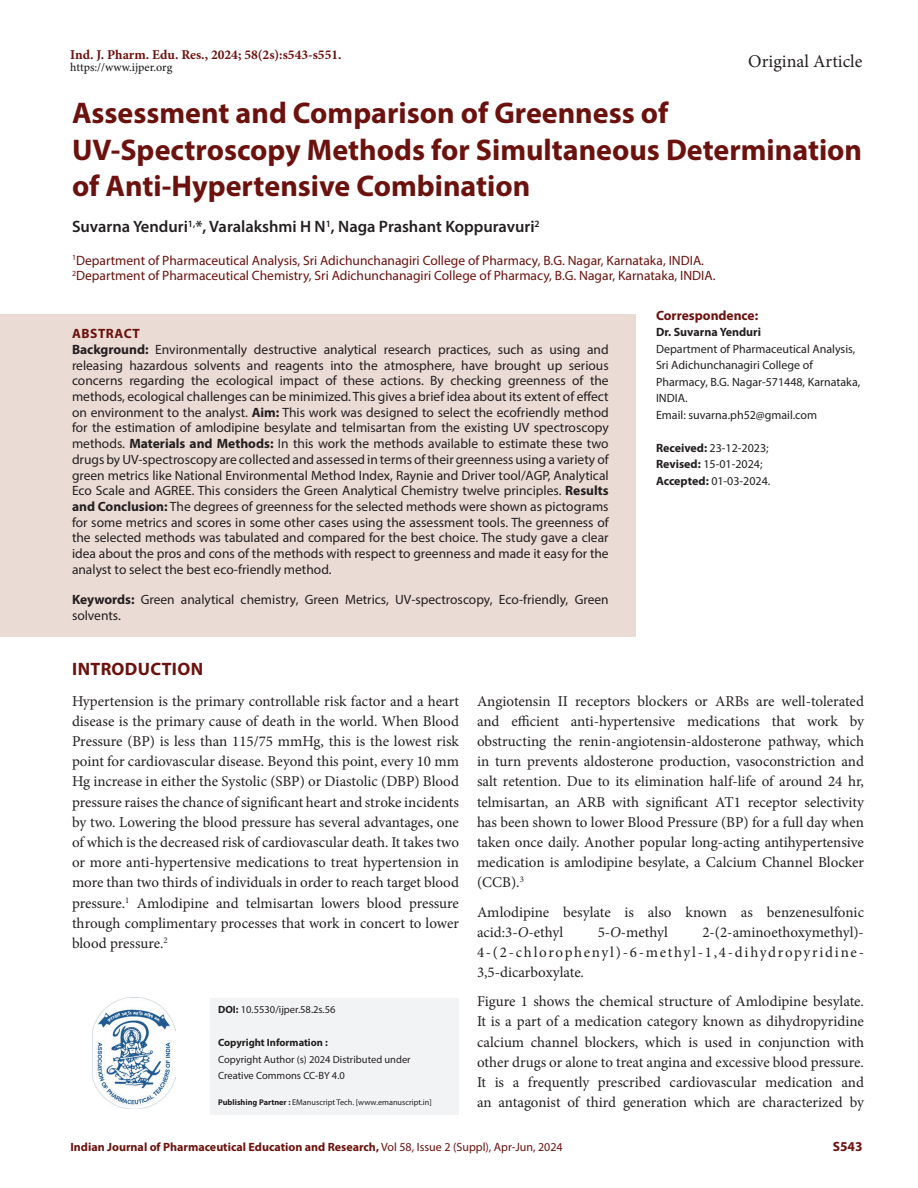
<style>
.page{position:relative;width:918px;height:1188px;background:#fff}
.page>*{position:absolute;margin:0;border:0;box-sizing:border-box;transform-origin:0 0}
.Art_Title{font:700 30px/36.8px "Myriad Pro";color:#6c120e}
.t1{font:18px "Minion Pro";color:#231f20}
.Intro_head{font:700 18px "Myriad Pro";letter-spacing:.02em;color:#6c120e}
.Author_Names{font:600 16.5px "Myriad Pro";color:#231f20}
.Body_text{font:15px/20.2px "Minion Pro";color:#231f20;text-align:justify}
.Body_text__FO{font:15px/20.2px "Minion Pro";color:#231f20;text-align:justify}
.Abstract_TXT{font:13.5px/15.8px "Myriad Pro";color:#231f20;text-align:justify}
.Author_Affiliations{font:13.5px "Myriad Pro";color:#6c120e}
.KY{font:13.5px/15.8px "Myriad Pro";color:#231f20}
.t2{font:700 13.5px "Minion Pro";color:#6c120e}
.Correspondence_head{font:700 13.5px "Myriad Pro";color:#6c120e}
.ABS_Heading{font:700 13.5px "Myriad Pro";letter-spacing:.04em;color:#6c120e}
.Correspondence_AU_Af{font:12px/16.5px "Myriad Pro";color:#231f20}
.t3{font:700 12px "Myriad Pro";color:#6c120e}
.Journal_Dates{font:12px/16.5px "Myriad Pro";color:#231f20}
.t4{font:500 12px "Minion Pro";letter-spacing:-.01em;color:#231f20}
.Correspondence_AU{font:700 12px "Myriad Pro";color:#231f20}
.t5{font:10.5px/16.5px "Myriad Pro";color:#231f20}
.t6{font:700 10.5px "Myriad Pro";color:#231f20}
.t7{font:8.25px "Myriad Pro";color:#231f20}
.s1{font-weight:700}
.s2{font-style:italic}
.s3{font-weight:400}
</style>
<div class="page">
<div style="left:211px;top:998px;width:248px;height:36px;background:#f2f3f4"></div>
<div style="left:211px;top:1031px;width:248px;height:26px;background:#f2f3f4"></div>
<div style="left:211px;top:1048px;width:248px;height:25px;background:#f2f3f4"></div>
<div style="left:211px;top:1064px;width:248px;height:26px;background:#f2f3f4"></div>
<div style="left:211px;top:1084px;width:248px;height:30px;background:#f2f3f4"></div>
<img style="left:92px;top:998px;width:83px;height:110px">
<div style="left:0;top:315px;width:636px;height:40px;background:#eadbd4"></div>
<div style="left:0;top:330px;width:636px;height:261px;background:#eadbd4"></div>
<div style="left:0;top:581px;width:636px;height:56px;background:#eadbd4"></div>
<p class="t2" style="left:70px;top:45px;width:273px">Ind. J. Pharm. Edu. Res., 2024; 58(2s):s543-s551.</p>
<p class="t4" style="left:70px;top:59px;width:104px">https://www.ijper.org</p>
<h2 class="t1" style="left:748px;top:49px;width:116px">Original Article</h2>
<p class="Art_Title" style="left:72px;top:94px;width:792px">Assessment and Comparison of Greenness of<br>UV-Spectroscopy Methods for Simultaneous Determination of Anti-Hypertensive Combination</p>
<p class="Author_Names" style="left:72px;top:216px;width:469px">Suvarna Yenduri<sup>1,</sup>*, Varalakshmi H N<sup>1</sup>, Naga Prashant Koppuravuri<sup>2</sup></p>
<p class="Author_Affiliations" style="left:72px;top:252px;width:634px"><sup>1</sup>Department of Pharmaceutical Analysis, Sri Adichunchanagiri College of Pharmacy, B.G. Nagar, Karnataka, INDIA.</p>
<p class="Author_Affiliations" style="left:72px;top:267px;width:645px"><sup>2</sup>Department of Pharmaceutical Chemistry, Sri Adichunchanagiri College of Pharmacy, B.G. Nagar, Karnataka, INDIA.</p>
<p class="ABS_Heading" style="left:72px;top:325px;width:69px">ABSTRACT</p>
<p class="Abstract_TXT" style="left:72px;top:341px;width:538px"><span class="s1">Background:</span> Environmentally destructive analytical research practices, such as using and releasing hazardous solvents and reagents into the atmosphere, have brought up serious concerns regarding the ecological impact of these actions. By checking greenness of the methods, ecological challenges can be minimized. This gives a brief idea about its extent of effect on environment to the analyst. <span class="s1">Aim:</span> This work was designed to select the ecofriendly method for the estimation of amlodipine besylate and telmisartan from the existing UV spectroscopy methods. <span class="s1">Materials and Methods:</span> In this work the methods available to estimate these two drugs by UV-spectroscopy are collected and assessed in terms of their greenness using a variety of green metrics like National Environmental Method Index, Raynie and Driver tool/AGP, Analytical Eco Scale and AGREE. This considers the Green Analytical Chemistry twelve principles. <span class="s1">Results and Conclusion:</span> The degrees of greenness for the selected methods were shown as pictograms for some metrics and scores in some other cases using the assessment tools. The greenness of the selected methods was tabulated and compared for the best choice. The study gave a clear idea about the pros and cons of the methods with respect to greenness and made it easy for the analyst to select the best eco-friendly method.</p>
<p class="KY" style="left:72px;top:592px;width:538px"><span class="s1">Keywords:</span> Green analytical chemistry, Green Metrics, UV-spectroscopy, Eco-friendly, Green solvents.</p>
<p class="Correspondence_head" style="left:656px;top:307px;width:104px">Correspondence:</p>
<p class="Correspondence_AU" style="left:656px;top:325px;width:106px">Dr. Suvarna Yenduri</p>
<p class="Correspondence_AU_Af" style="left:656px;top:340px;width:206px">Department of Pharmaceutical Analysis,<br>Sri Adichunchanagiri College of<br>Pharmacy, B.G. Nagar-571448, Karnataka,<br>INDIA.</p>
<p class="Correspondence_AU_Af" style="left:656px;top:406px;width:163px">Email: suvarna.ph52@gmail.com</p>
<p class="Journal_Dates" style="left:656px;top:439px;width:116px"><span class="s1">Received:</span> 23-12-2023;<br><span class="s1">Revised:</span> 15-01-2024;<br><span class="s1">Accepted:</span> 01-03-2024.</p>
<p class="Intro_head" style="left:72px;top:657px;width:132px">INTRODUCTION</p>
<p class="Body_text__FO" style="left:72px;top:691px;width:389px">Hypertension is the primary controllable risk factor and a heart disease is the primary cause of death in the world. When Blood Pressure (BP) is less than 115/75 mmHg, this is the lowest risk point for cardiovascular disease. Beyond this point, every 10 mm Hg increase in either the Systolic (SBP) or Diastolic (DBP) Blood pressure raises the chance of significant heart and stroke incidents by two. Lowering the blood pressure has several advantages, one of which is the decreased risk of cardiovascular death. It takes two or more anti-hypertensive medications to treat hypertension in more than two thirds of individuals in order to reach target blood pressure.<sup>1</sup> Amlodipine and telmisartan lowers blood pressure through complimentary processes that work in concert to lower blood pressure.<sup>2</sup></p>
<p class="Body_text" style="left:477px;top:691px;width:389px">Angiotensin II receptors blockers or ARBs are well-tolerated and efficient anti-hypertensive medications that work by obstructing the renin-angiotensin-aldosterone pathway, which in turn prevents aldosterone production, vasoconstriction and salt retention. Due to its elimination half-life of around 24 hr, telmisartan, an ARB with significant AT1 receptor selectivity has been shown to lower Blood Pressure (BP) for a full day when taken once daily. Another popular long-acting antihypertensive medication is amlodipine besylate, a Calcium Channel Blocker (CCB).<sup>3</sup></p>
<p class="Body_text" style="left:477px;top:902px;width:389px">Amlodipine besylate is also known as benzenesulfonic acid:3-<span class="s2">O</span>-ethyl</p>
<p class="Body_text" style="left:477px;top:922px;width:389px;text-indent:225px">2-(2-aminoethoxymethyl)- 4-(2-chlorophenyl)-6-methyl-1,4-dihydropyridine-3,5-dicarboxylate.</p>
<p class="Body_text" style="left:477px;top:991px;width:389px">Figure 1 shows the chemical structure of Amlodipine besylate.<br>It is a part of a medication category known as dihydropyridine calcium channel blockers, which is used in conjunction with other drugs or alone to treat angina and excessive blood pressure.<br>It is a frequently prescribed cardiovascular medication and an antagonist of third generation which are characterized by</p>
<p class="Body_text" style="left:598px;top:922px;width:72px">5-<span class="s2">O</span>-methyl</p>
<p class="t5" style="left:218px;top:1001px;width:119px"><span class="s1">DOI:</span> 10.5530/ijper.58.2s.56</p>
<p class="t6" style="left:218px;top:1036px;width:111px">Copyright Information :</p>
<p class="t5" style="left:218px;top:1051px;width:194px">Copyright Author (s) 2024 Distributed under<br>Creative Commons CC-BY 4.0</p>
<p class="t7" style="left:218px;top:1097px;width:215px"><span class="s1">Publishing Partner :</span> EManuscript Tech. [www.emanuscript.in]</p>
<p class="t3" style="left:70px;top:1139px;width:494px">Indian Journal of Pharmaceutical Education and Research, <span class="s3">Vol 58, Issue 2 (Suppl), Apr-Jun, 2024</span></p>
<p class="Correspondence_head" style="left:833px;top:1137px;width:31px">S543</p>
</div>
